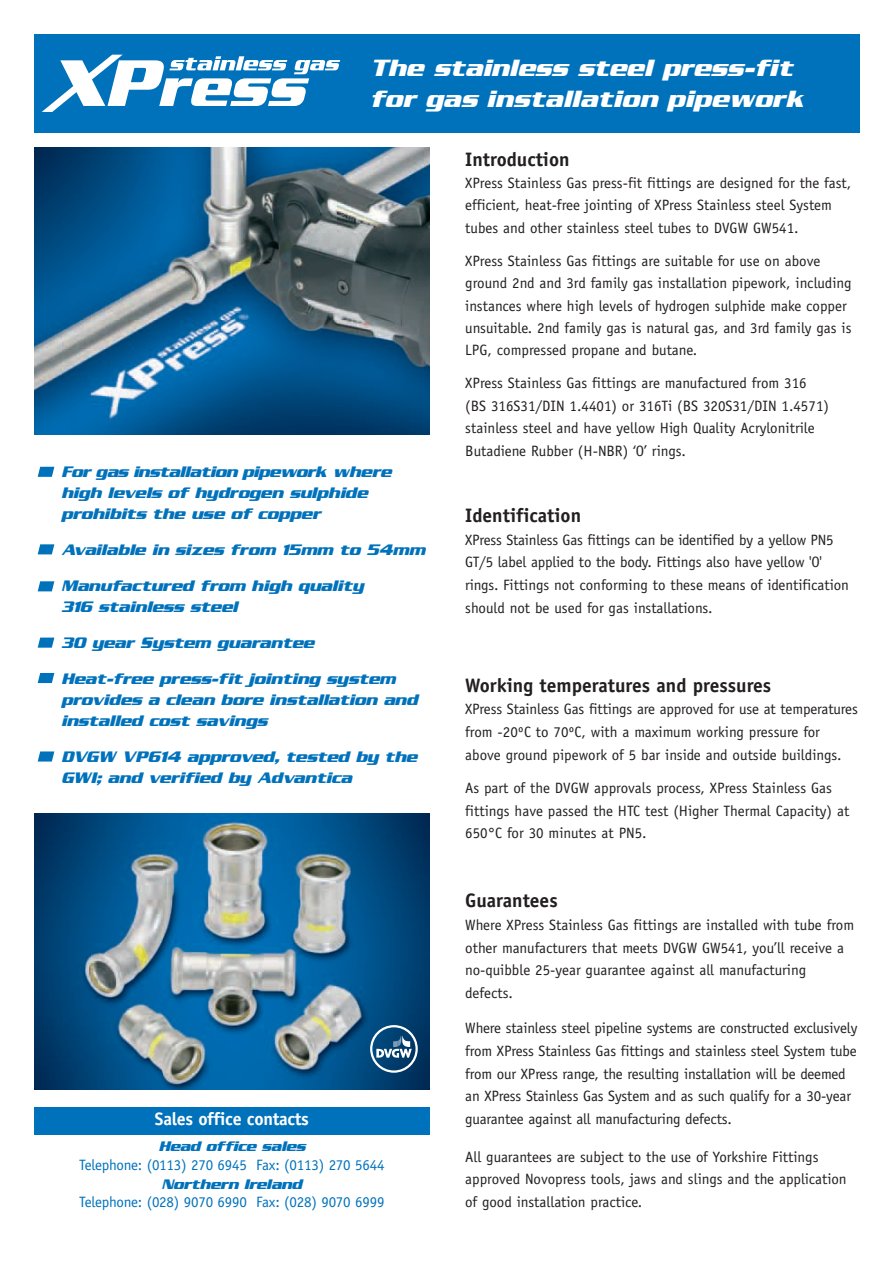
<style>
.page{position:relative;width:893px;height:1263px;background:#fff}
.page>*{position:absolute;margin:0;border:0;box-sizing:border-box;transform-origin:0 0}
.t1{font:italic 700 25.5px/30.6px "Serpentine Sans ICG";color:#fff}
.t2{font:700 19.5px "Officina Sans";color:#231f20}
.t3{font:700 18px "Officina Sans";letter-spacing:-.015em;color:#fff}
.t4{font:italic 700 16.5px/21px "Serpentine Sans ICG";letter-spacing:-.015em;color:#0072bc}
.t5{font:15px/22.6px "Officina Sans";color:#231f20}
.t6{font:15px "Officina Sans";letter-spacing:-.015em;color:#0072bc}
.t7{font:italic 700 15px "Serpentine Sans ICG";letter-spacing:-.025em;color:#0072bc}
</style>
<div class="page">
<div style="left:34px;top:34px;width:825px;height:99px;background:#0072bc"></div>
<svg style="left:42px;top:55px;width:298px;height:57px"></svg>
<img style="left:34px;top:148px;width:395px;height:286px">
<svg style="left:38px;top:467px;width:16px;height:10px"></svg>
<svg style="left:38px;top:581px;width:16px;height:10px"></svg>
<svg style="left:38px;top:544px;width:16px;height:10px"></svg>
<svg style="left:38px;top:638px;width:16px;height:10px"></svg>
<svg style="left:38px;top:751px;width:16px;height:11px"></svg>
<svg style="left:38px;top:673px;width:16px;height:10px"></svg>
<div style="left:34px;top:1107px;width:395px;height:28px;background:#0072bc"></div>
<img style="left:34px;top:814px;width:395px;height:276px">
<div style="left:370px;top:1025px;width:48px;height:48px;border:2px solid #fff;border-radius:50%"></div>
<svg style="left:376px;top:1036px;width:36px;height:22px"></svg>
<h1 class="t1" style="left:369px;top:52px;width:436px">The stainless steel press-fit for gas installation pipework</h1>
<p class="t4" style="left:61px;top:461px;width:332px">For gas installation pipework where high levels of hydrogen sulphide prohibits the use of copper</p>
<p class="t4" style="left:61px;top:532px;width:366px;line-height:35.8px">Available in sizes from 15mm to 54mm<br>Manufactured from high quality</p>
<p class="t4" style="left:61px;top:588px;width:336px;line-height:35.8px">316 stainless steel<br>30 year System guarantee<br>Heat-free press-fit jointing system</p>
<p class="t4" style="left:61px;top:689px;width:358px">provides a clean bore installation and installed cost savings</p>
<p class="t4" style="left:61px;top:746px;width:358px">DVGW VP614 approved, tested by the<br>GWI; and verified by Advantica</p>
<p class="t3" style="left:155px;top:1108px;width:155px">Sales office contacts</p>
<p class="t7" style="left:158px;top:1138px;width:148px">Head office sales</p>
<p class="t6" style="left:79px;top:1156px;width:307px">Telephone: (0113) 270 6945 Fax: (0113) 270 5644</p>
<p class="t7" style="left:162px;top:1175px;width:142px">Northern Ireland</p>
<p class="t6" style="left:79px;top:1194px;width:307px">Telephone: (028) 9070 6990 Fax: (028) 9070 6999</p>
<h2 class="t2" style="left:465px;top:147px;width:106px">Introduction</h2>
<p class="t5" style="left:465px;top:172px;width:387px">XPress Stainless Gas press-fit fittings are designed for the fast, efficient, heat-free jointing of XPress Stainless steel System tubes and other stainless steel tubes to DVGW GW541.</p>
<p class="t5" style="left:465px;top:250px;width:388px">XPress Stainless Gas fittings are suitable for use on above ground 2nd and 3rd family gas installation pipework, including instances where high levels of hydrogen sulphide make copper unsuitable. 2nd family gas is natural gas, and 3rd family gas is LPG, compressed propane and butane.</p>
<p class="t5" style="left:465px;top:372px;width:365px">XPress Stainless Gas fittings are manufactured from 316 (BS 316S31/DIN 1.4401) or 316Ti (BS 320S31/DIN 1.4571) stainless steel and have yellow High Quality Acrylonitrile Butadiene Rubber (H-NBR) ‘O’ rings.</p>
<h2 class="t2" style="left:465px;top:503px;width:117px">Identification</h2>
<p class="t5" style="left:465px;top:528px;width:385px">XPress Stainless Gas fittings can be identified by a yellow PN5<br>GT/5 label applied to the body. Fittings also have yellow 'O' rings. Fittings not conforming to these means of identification should not be used for gas installations.</p>
<h2 class="t2" style="left:465px;top:673px;width:307px">Working temperatures and pressures</h2>
<p class="t5" style="left:465px;top:698px;width:394px">XPress Stainless Gas fittings are approved for use at temperatures from -20ºC to 70ºC, with a maximum working pressure for above ground pipework of 5 bar inside and outside buildings.</p>
<p class="t5" style="left:465px;top:777px;width:385px">As part of the DVGW approvals process, XPress Stainless Gas fittings have passed the HTC test (Higher Thermal Capacity) at<br>650°C for 30 minutes at PN5.</p>
<h2 class="t2" style="left:465px;top:888px;width:94px">Guarantees</h2>
<p class="t5" style="left:465px;top:913px;width:390px">Where XPress Stainless Gas fittings are installed with tube from other manufacturers that meets DVGW GW541, you’ll receive a no-quibble 25-year guarantee against all manufacturing defects.</p>
<p class="t5" style="left:465px;top:1017px;width:393px">Where stainless steel pipeline systems are constructed exclusively from XPress Stainless Gas fittings and stainless steel System tube from our XPress range, the resulting installation will be deemed an XPress Stainless Gas System and as such qualify for a 30-year guarantee against all manufacturing defects.</p>
<p class="t5" style="left:465px;top:1145px;width:383px">All guarantees are subject to the use of Yorkshire Fittings approved Novopress tools, jaws and slings and the application of good installation practice.</p>
</div>
